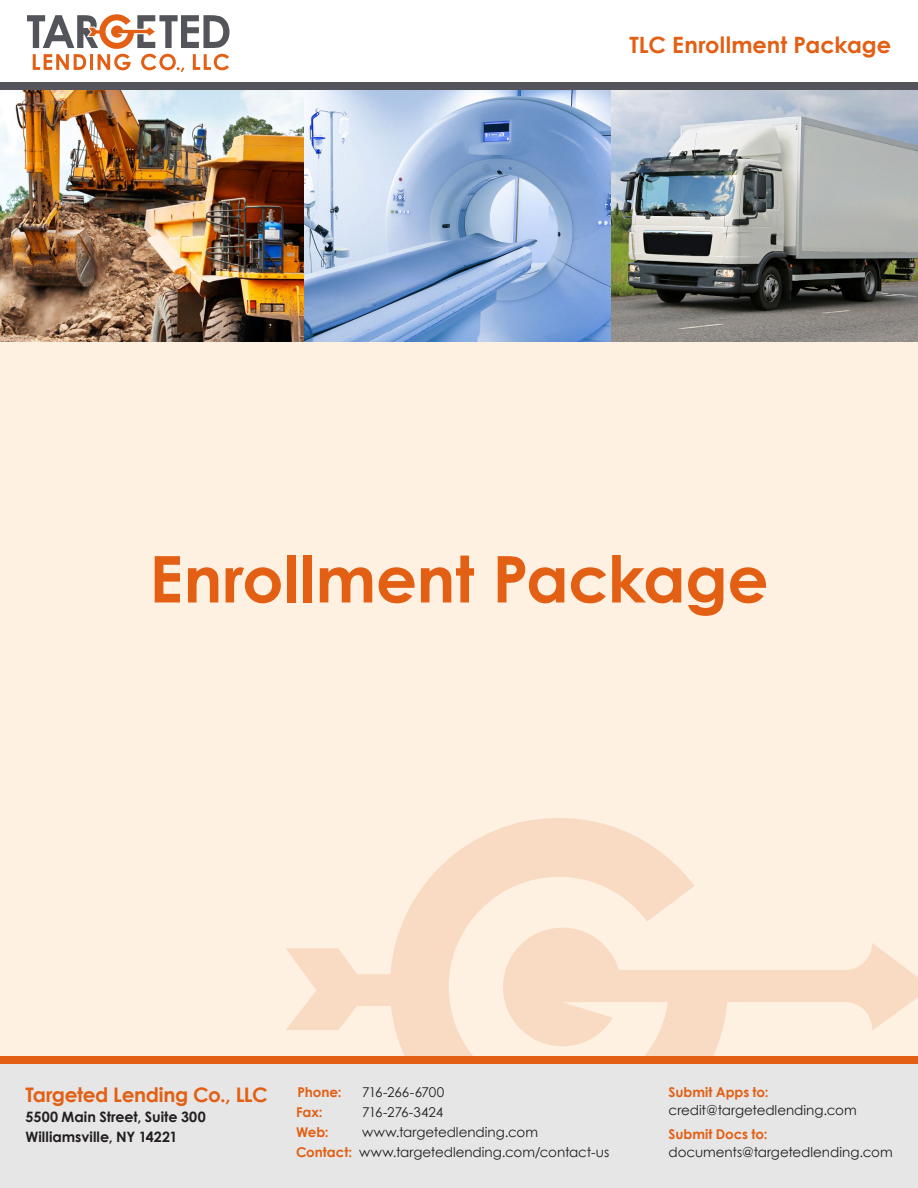
<style>
.page{position:relative;width:918px;height:1188px;background:#fff}
.page>*{position:absolute;margin:0;border:0;box-sizing:border-box;transform-origin:0 0}
.t1{font:700 64.5px "Century Gothic";letter-spacing:-.005em;color:#e25f14}
.t2{font:700 22.5px "Century Gothic";color:#e25f14}
.t3{font:700 20.1px "Century Gothic";letter-spacing:-.02em;color:#e25f14}
.t4{font:700 14.25px/20.1px "Century Gothic";color:#231f20}
.t5{font:13.5px/18px "Century Gothic";letter-spacing:-.005em;color:#231f20}
.t6{font:700 13.5px "Century Gothic";letter-spacing:-.005em;color:#e25f14}
.t7{font:13.5px "Century Gothic";letter-spacing:-.025em;color:#231f20}
.s1{font-weight:700;color:#e25f14}
</style>
<div class="page">
<div style="left:0;top:297px;width:918px;height:764px;background:#fef1e2"></div>
<svg style="left:286px;top:818px;width:632px;height:238px"></svg>
<img style="left:0;top:90px;width:304px;height:252px">
<img style="left:304px;top:90px;width:614px;height:252px">
<div style="left:0;top:1063px;width:918px;height:125px;background:#e6e6e6"></div>
<div style="left:0;top:1056px;width:918px;height:7px;background:#e25f14"></div>
<div style="left:0;top:82px;width:918px;height:8px;background:#54555a"></div>
<svg style="left:27px;top:14px;width:203px;height:58px"></svg>
<p class="t2" style="left:629px;top:31px;width:263px">TLC Enrollment Package</p>
<p class="t1" style="left:149px;top:538px;width:621px">Enrollment Package</p>
<p class="t3" style="left:26px;top:1082px;width:244px">Targeted Lending Co., LLC</p>
<p class="t4" style="left:26px;top:1107px;width:182px">5500 Main Street, Suite 300<br>Williamsville, NY 14221</p>
<p class="t6" style="left:298px;top:1083px;width:46px">Phone:</p>
<p class="t7" style="left:362px;top:1083px;width:84px">716-266-6700</p>
<p class="t6" style="left:296px;top:1103px;width:28px">Fax:</p>
<p class="t5" style="left:362px;top:1103px;width:83px">716-276-3424</p>
<p class="t6" style="left:296px;top:1124px;width:34px">Web:</p>
<p class="t5" style="left:362px;top:1123px;width:178px">www.targetedlending.com</p>
<p class="t5" style="left:296px;top:1143px;width:315px"><span class="s1">Contact:</span> www.targetedlending.com/contact-us</p>
<p class="t6" style="left:669px;top:1083px;width:101px">Submit Apps to:</p>
<p class="t5" style="left:669px;top:1101px;width:190px">credit@targetedlending.com</p>
<p class="t5" style="left:669px;top:1125px;width:226px"><span class="s1">Submit Docs to: </span>documents@targetedlending.com</p>
</div>
